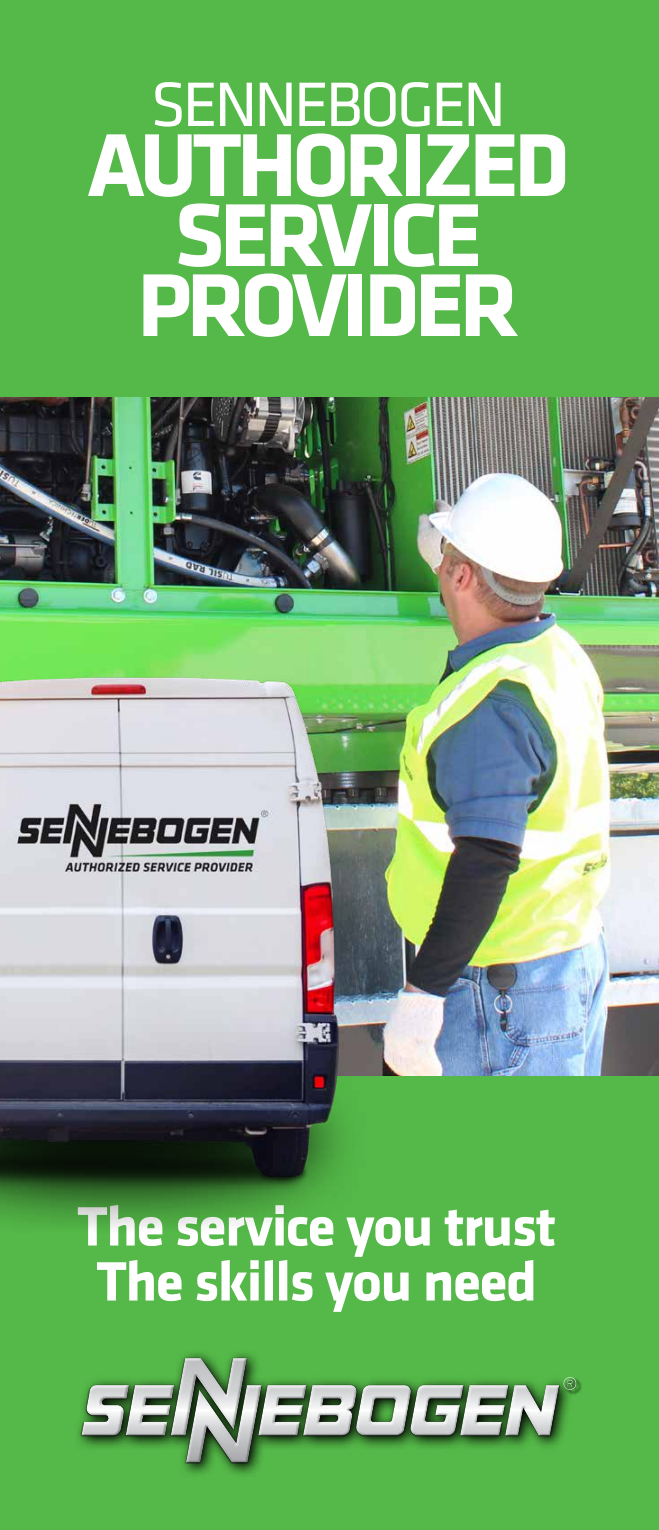
<style>
.page{position:relative;width:659px;height:1530px;background:#fff}
.page>*{position:absolute;margin:0;border:0;box-sizing:border-box;transform-origin:0 0}
.t1{font:700 92.5px/70px "Klavika";letter-spacing:-.05em;color:#fff;text-align:center}
.t2{font:65px "Klavika";letter-spacing:-.05em;color:#fff}
.t3{font:700 57.5px/55px "Klavika";letter-spacing:-.025em;color:#fff;text-align:center}
</style>
<div class="page">
<div style="left:0;top:0;width:658px;height:1530px;background:#54b948"></div>
<div style="left:564px;top:1378px;width:17px;height:17px;background:#000;opacity:.95"></div>
<svg style="left:573px;top:1378px;width:3px;height:12px"></svg>
<svg style="left:77px;top:1353px;width:496px;height:122px"></svg>
<div style="left:80px;top:1357px;width:480px;height:107px;background:#000;opacity:.8"></div>
<div style="left:81px;top:1358px;width:479px;height:105px;background:#000;opacity:.5"></div>
<img style="left:0;top:398px;width:658px;height:678px">
<img style="left:0;top:644px;width:380px;height:582px">
<p class="t2" style="left:151px;top:62px;width:356px">SENNEBOGEN</p>
<h1 class="t1" style="left:87px;top:126px;width:484px">AUTHORIZED<br>SERVICE<br>PROVIDER</h1>
<p class="t3" style="left:77px;top:1196px;width:480px">The service you trust<br>The skills you need</p>
</div>
